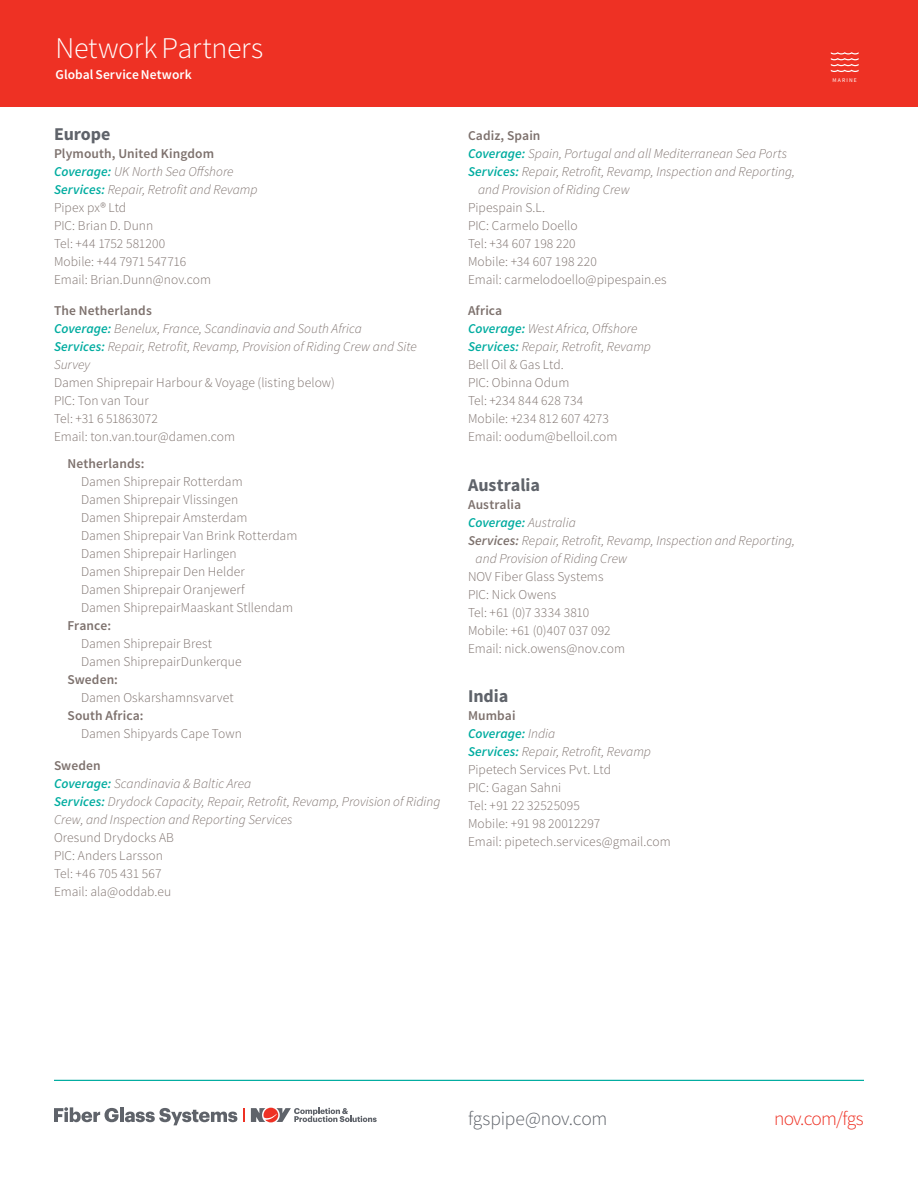
<style>
.page{position:relative;width:918px;height:1188px;background:#fff}
.page>*{position:absolute;margin:0;border:0;box-sizing:border-box;transform-origin:0 0}
.Header_Product_Name{font:300 30px "Source Sans Pro";letter-spacing:-.01em;color:#fff}
.Footer_info__Source{font:300 19.5px "Source Sans Pro";letter-spacing:-.01em;color:#5f636a}
.Footer_info__Source-2{font:300 19.5px "Source Sans Pro";letter-spacing:-.035em;color:#ee3124}
.Secondary_Sub_Head{font:700 18px "Source Sans Pro";color:#5f636a}
.Body_Text_Light{font:300 13.5px/18px "Source Sans Pro";letter-spacing:.005em;color:#7d716d}
.Body_Text_Light-2{font:italic 300 13.5px/18px "Source Sans Pro";letter-spacing:.005em;color:#7d716d}
.Body_Text_Light-3{font:600 13.5px "Source Sans Pro";letter-spacing:.01em;color:#7d716d}
.Header_Subhead{font:600 13.5px "Source Sans Pro";letter-spacing:.005em;color:#fff}
.Body_Text_Light-4{font:italic 600 13.5px "Source Sans Pro";color:#00aca0}
.t1{font:5.7px "Source Sans Pro";letter-spacing:.2em;color:#fff}
.s1{font-weight:600}
.s2{font-weight:600;font-style:italic;color:#00aca0}
.s3{font-style:italic}
.s4{font-weight:600;font-style:normal}
.s5{font-weight:600;color:#00aca0}
.s6{font-style:normal}
.s7{font-weight:300;color:#7d716d}
</style>
<div class="page">
<hr style="left:54px;top:1080px;width:810px;height:1px;background:#00aca0">
<svg style="left:251px;top:1108px;width:126px;height:14px"></svg>
<svg style="left:243px;top:1108px;width:2px;height:14px"></svg>
<svg style="left:54px;top:1107px;width:65px;height:15px"></svg>
<hr style="left:120px;top:1107px;width:4px;height:15px;background:#5f636a">
<svg style="left:125px;top:1108px;width:112px;height:17px"></svg>
<div style="left:0;top:0;width:918px;height:106px;background:#ee3124"></div>
<svg style="left:831px;top:52px;width:28px;height:20px"></svg>
<p class="Header_Product_Name" style="left:56px;top:30px;width:209px">Network Partners</p>
<p class="Header_Subhead" style="left:56px;top:66px;width:138px">Global Service Network</p>
<p class="Secondary_Sub_Head" style="left:54px;top:122px;width:58px">Europe</p>
<p class="Body_Text_Light" style="left:54px;top:144px;width:205px"><span class="s1">Plymouth, United Kingdom<br></span><span class="s2">Coverage:</span> <span class="s3">UK North Sea Offshore<br></span><span class="s2">Services:</span> <span class="s3">Repair, Retrofit and Revamp<br></span>Pipex px® Ltd<br>PIC: Brian D. Dunn<br>Tel: +44 1752 581200<br>Mobile: +44 7971 547716<br>Email: Brian.Dunn@nov.com</p>
<p class="Body_Text_Light" style="left:54px;top:302px;width:364px"><span class="s1">The Netherlands<br></span><span class="s2">Coverage:</span> <span class="s3">Benelux, France, Scandinavia and South Africa<br></span><span class="s2">Services:</span> <span class="s3">Repair, Retrofit, Revamp, Provision of Riding Crew and Site Survey<br></span>Damen Shiprepair Harbour &amp; Voyage (listing below)<br>PIC: Ton van Tour<br>Tel: +31 6 51863072<br>Email: ton.van.tour@damen.com</p>
<p class="Body_Text_Light-3" style="left:68px;top:455px;width:78px">Netherlands:</p>
<p class="Body_Text_Light" style="left:81px;top:473px;width:163px">Damen Shiprepair Rotterdam</p>
<p class="Body_Text_Light" style="left:81px;top:491px;width:159px">Damen Shiprepair Vlissingen</p>
<p class="Body_Text_Light" style="left:81px;top:509px;width:168px">Damen Shiprepair Amsterdam</p>
<p class="Body_Text_Light" style="left:81px;top:527px;width:218px">Damen Shiprepair Van Brink Rotterdam</p>
<p class="Body_Text_Light" style="left:81px;top:545px;width:157px">Damen Shiprepair Harlingen</p>
<p class="Body_Text_Light" style="left:81px;top:563px;width:165px">Damen Shiprepair Den Helder</p>
<p class="Body_Text_Light" style="left:81px;top:581px;width:165px">Damen Shiprepair Oranjewerf</p>
<p class="Body_Text_Light" style="left:81px;top:599px;width:214px">Damen ShiprepairMaaskant Stllendam</p>
<p class="Body_Text_Light-3" style="left:68px;top:617px;width:45px">France:</p>
<p class="Body_Text_Light" style="left:81px;top:635px;width:133px">Damen Shiprepair Brest</p>
<p class="Body_Text_Light" style="left:81px;top:653px;width:162px">Damen ShiprepairDunkerque</p>
<p class="Body_Text_Light-3" style="left:68px;top:671px;width:52px">Sweden:</p>
<p class="Body_Text_Light" style="left:81px;top:689px;width:154px">Damen Oskarshamnsvarvet</p>
<p class="Body_Text_Light-3" style="left:68px;top:707px;width:78px">South Africa:</p>
<p class="Body_Text_Light" style="left:81px;top:725px;width:162px">Damen Shipyards Cape Town</p>
<p class="Body_Text_Light-2" style="left:54px;top:756px;width:388px"><span class="s4">Sweden<br></span><span class="s5">Coverage:</span> Scandinavia &amp; Baltic Area<br><span class="s5">Services:</span> Drydock Capacity, Repair, Retrofit, Revamp, Provision of Riding<br>Crew, and Inspection and Reporting Services<br><span class="s6">Oresund Drydocks AB<br>PIC: Anders Larsson<br>Tel: +46 705 431 567<br>Email: ala@oddab.eu</span></p>
<p class="Body_Text_Light-3" style="left:468px;top:127px;width:74px">Cadiz, Spain</p>
<p class="Body_Text_Light-2" style="left:468px;top:144px;width:321px"><span class="s5">Coverage:</span> Spain, Portugal and all Mediterranean Sea Ports</p>
<p class="Body_Text_Light-2" style="left:468px;top:162px;width:329px"><span class="s5">Services:</span> Repair, Retrofit, Revamp, Inspection and Reporting,</p>
<p class="Body_Text_Light-2" style="left:478px;top:180px;width:153px">and Provision of Riding Crew</p>
<p class="Body_Text_Light" style="left:468px;top:198px;width:79px">Pipespain S.L.</p>
<p class="Body_Text_Light" style="left:468px;top:216px;width:111px">PIC: Carmelo Doello</p>
<p class="Body_Text_Light" style="left:468px;top:234px;width:109px">Tel: +34 607 198 220</p>
<p class="Body_Text_Light" style="left:468px;top:252px;width:130px">Mobile: +34 607 198 220</p>
<p class="Body_Text_Light" style="left:468px;top:270px;width:200px">Email: carmelodoello@pipespain.es</p>
<p class="Body_Text_Light" style="left:468px;top:302px;width:184px"><span class="s1">Africa<br></span><span class="s2">Coverage:</span> <span class="s3">West Africa, Offshore<br></span><span class="s2">Services:</span> <span class="s3">Repair, Retrofit, Revamp<br></span>Bell Oil &amp; Gas Ltd.<br>PIC: Obinna Odum<br>Tel: +234 844 628 734<br>Mobile: +234 812 607 4273<br>Email: oodum@belloil.com</p>
<p class="Secondary_Sub_Head" style="left:468px;top:473px;width:74px">Australia</p>
<p class="Body_Text_Light-3" style="left:468px;top:496px;width:55px">Australia</p>
<p class="Body_Text_Light-4" style="left:468px;top:514px;width:109px">Coverage: <span class="s7">Australia</span></p>
<p class="Body_Text_Light-2" style="left:468px;top:531px;width:329px"><span class="s1">Services:</span> Repair, Retrofit, Revamp, Inspection and Reporting,</p>
<p class="Body_Text_Light-2" style="left:476px;top:549px;width:153px">and Provision of Riding Crew</p>
<p class="Body_Text_Light" style="left:468px;top:567px;width:137px">NOV Fiber Glass Systems</p>
<p class="Body_Text_Light" style="left:468px;top:585px;width:90px">PIC: Nick Owens</p>
<p class="Body_Text_Light" style="left:468px;top:603px;width:123px">Tel: +61 (0)7 3334 3810</p>
<p class="Body_Text_Light" style="left:468px;top:621px;width:144px">Mobile: +61 (0)407 037 092</p>
<p class="Body_Text_Light" style="left:468px;top:639px;width:158px">Email: nick.owens@nov.com</p>
<p class="Secondary_Sub_Head" style="left:468px;top:684px;width:42px">India</p>
<p class="Body_Text_Light" style="left:468px;top:707px;width:204px"><span class="s1">Mumbai<br></span><span class="s2">Coverage:</span> <span class="s3">India<br></span><span class="s2">Services:</span> <span class="s3">Repair, Retrofit, Revamp<br></span>Pipetech Services Pvt. Ltd<br>PIC: Gagan Sahni<br>Tel: +91 22 32525095<br>Mobile: +91 98 20012297<br>Email: pipetech.services@gmail.com</p>
<p class="t1" style="left:833px;top:77px;width:26px">MARINE</p>
<p class="Footer_info__Source" style="left:468px;top:1107px;width:141px">fgspipe@nov.com</p>
<p class="Footer_info__Source-2" style="left:774px;top:1107px;width:91px">nov.com/fgs</p>
</div>
